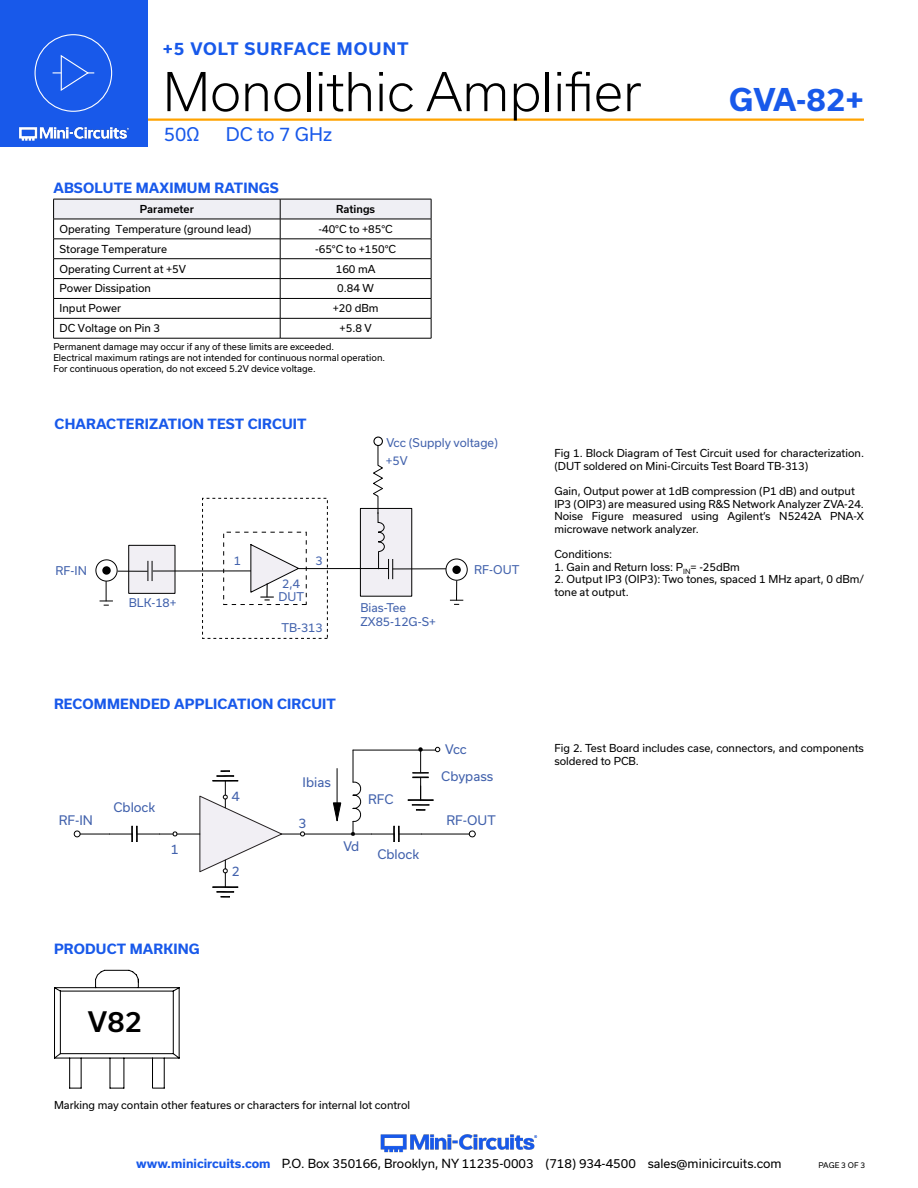
<style>
.page{position:relative;width:918px;height:1188px;background:#fff}
.page>*{position:absolute;margin:0;border:0;box-sizing:border-box;transform-origin:0 0}
.t1{font:300 51px "Usual";color:#000}
.t2{font:700 30px "Usual";color:#1859ea}
.t3{font:500 27px "Usual";color:#000}
.t4{font:18px "Usual";color:#1859ea}
.t5{font:700 16.5px "Usual";letter-spacing:.065em;color:#1859ea}
.Blue_Headers{font:700 13.5px "Usual";letter-spacing:.015em;color:#1859ea}
.t6{font:12.6px/26.7px "Usual";color:#4161ac}
.t7{font:12px "Usual";color:#000}
.t8{font:11.55px/13.8px "Usual";color:#4363ad}
.Figure_text{font:10.5px/12.6px "Usual";color:#000}
.Table_Body_Left_Justified{font:10.5px "Usual";color:#000}
.Table_Body_Center{font:10.5px "Usual";color:#000}
.Table_Header_Center{font:500 10.5px "Usual";color:#000}
.Notes{font:9px "Usual";color:#000}
.t9{font:7.5px "Usual";color:#000}
.s1{font-weight:700;color:#1859ea}
</style>
<div class="page">
<hr style="left:129px;top:118px;width:735px;height:3px;background:#ffa300">
<div style="left:0;top:0;width:147px;height:147px;background:#1859ea"></div>
<img style="left:19px;top:126px;width:110px;height:15px">
<div style="left:35px;top:34px;width:77px;height:78px;border:1px solid #fff;border-radius:50%"></div>
<svg style="left:53px;top:55px;width:41px;height:36px"></svg>
<img style="left:380px;top:1134px;width:158px;height:19px">
<svg style="left:53px;top:199px;width:379px;height:139px"></svg>
<hr style="left:53px;top:338px;width:227px;height:1px;background:#000">
<hr style="left:280px;top:338px;width:151px;height:1px;background:#000">
<svg style="left:54px;top:970px;width:126px;height:119px"></svg>
<div style="left:373px;top:437px;width:10px;height:9px;border:1px solid #010101;border-radius:50%"></div>
<div style="left:95px;top:559px;width:23px;height:23px;border:1px solid #010101;border-radius:50%"></div>
<div style="left:102px;top:566px;width:9px;height:9px;background:#010101;border-radius:50%"></div>
<svg style="left:100px;top:581px;width:13px;height:25px"></svg>
<div style="left:446px;top:559px;width:22px;height:22px;border:1px solid #010101;border-radius:50%"></div>
<svg style="left:450px;top:581px;width:13px;height:24px"></svg>
<div style="left:360px;top:508px;width:52px;height:88px;background:#f1eff4"></div>
<div style="left:360px;top:508px;width:52px;height:89px;border:1px solid #010101"></div>
<hr style="left:299px;top:568px;width:89px;height:1px;background:#010101">
<div style="left:129px;top:545px;width:46px;height:48px;background:#f1eff4"></div>
<div style="left:128px;top:545px;width:47px;height:49px;border:1px solid #010101"></div>
<hr style="left:118px;top:571px;width:30px;height:1px;background:#010101">
<svg style="left:148px;top:561px;width:5px;height:20px"></svg>
<div style="left:452px;top:565px;width:9px;height:9px;background:#010101;border-radius:50%"></div>
<div style="left:202px;top:498px;width:126px;height:141px;border:1px dashed #010101"></div>
<svg style="left:250px;top:544px;width:50px;height:56px"></svg>
<hr style="left:393px;top:568px;width:53px;height:1px;background:#010101">
<hr style="left:153px;top:571px;width:98px;height:1px;background:#010101">
<svg style="left:372px;top:445px;width:21px;height:134px"></svg>
<hr style="left:422px;top:834px;width:47px;height:1px;background:#000">
<hr style="left:80px;top:834px;width:30px;height:1px;background:#000">
<svg style="left:371px;top:826px;width:51px;height:16px"></svg>
<hr style="left:305px;top:834px;width:66px;height:1px;background:#000">
<hr style="left:353px;top:750px;width:1px;height:32px;background:#000">
<svg style="left:351px;top:781px;width:12px;height:55px"></svg>
<svg style="left:73px;top:830px;width:8px;height:8px"></svg>
<svg style="left:110px;top:770px;width:196px;height:127px"></svg>
<svg style="left:468px;top:830px;width:8px;height:8px"></svg>
<svg style="left:333px;top:802px;width:9px;height:20px"></svg>
<hr style="left:337px;top:769px;width:1px;height:34px;background:#000">
<hr style="left:353px;top:750px;width:83px;height:1px;background:#000">
<svg style="left:408px;top:747px;width:32px;height:64px"></svg>
<h3 class="t5" style="left:163px;top:40px;width:247px">+5 VOLT SURFACE MOUNT</h3>
<h1 class="t1" style="left:163px;top:63px;width:480px">Monolithic Amplifier</h1>
<h3 class="t4" style="left:164px;top:124px;width:37px">50Ω</h3>
<h3 class="t4" style="left:226px;top:124px;width:108px">DC to 7 GHz</h3>
<p class="Blue_Headers" style="left:53px;top:180px;width:227px">ABSOLUTE MAXIMUM RATINGS</p>
<p class="Table_Header_Center" style="left:140px;top:203px;width:56px">Parameter</p>
<p class="Table_Header_Center" style="left:336px;top:203px;width:41px">Ratings</p>
<p class="Table_Body_Left_Justified" style="left:60px;top:223px;width:193px">Operating Temperature (ground lead)</p>
<p class="Table_Body_Center" style="left:318px;top:223px;width:76px">-40°C to +85°C</p>
<p class="Table_Body_Left_Justified" style="left:60px;top:243px;width:109px">Storage Temperature</p>
<p class="Table_Body_Center" style="left:315px;top:243px;width:83px">-65°C to +150°C</p>
<p class="Table_Body_Left_Justified" style="left:60px;top:263px;width:128px">Operating Current at +5V</p>
<p class="Table_Body_Center" style="left:336px;top:263px;width:41px">160 mA</p>
<p class="Table_Body_Left_Justified" style="left:60px;top:282px;width:93px">Power Dissipation</p>
<p class="Table_Body_Center" style="left:337px;top:282px;width:38px">0.84 W</p>
<p class="Table_Body_Left_Justified" style="left:60px;top:302px;width:63px">Input Power</p>
<p class="Table_Body_Center" style="left:333px;top:302px;width:47px">+20 dBm</p>
<p class="Table_Body_Left_Justified" style="left:60px;top:322px;width:102px">DC Voltage on Pin 3</p>
<p class="Table_Body_Center" style="left:340px;top:322px;width:34px">+5.8 V</p>
<p class="Notes" style="left:53px;top:341px;width:282px">Permanent damage may occur if any of these limits are exceeded.</p>
<p class="Notes" style="left:53px;top:352px;width:333px">Electrical maximum ratings are not intended for continuous normal operation.</p>
<p class="Notes" style="left:53px;top:363px;width:264px">For continuous operation, do not exceed 5.2V device voltage.</p>
<p class="Blue_Headers" style="left:55px;top:416px;width:254px">CHARACTERIZATION TEST CIRCUIT</p>
<h2 class="t2" style="left:729px;top:83px;width:136px">GVA-82+</h2>
<p class="t8" style="left:386px;top:436px;width:113px">Vcc (Supply voltage)</p>
<p class="t8" style="left:386px;top:454px;width:23px">+5V</p>
<p class="t8" style="left:315px;top:554px;width:9px">3</p>
<p class="t8" style="left:234px;top:554px;width:9px">1</p>
<p class="t8" style="left:56px;top:563px;width:33px">RF-IN</p>
<p class="t8" style="left:474px;top:562px;width:47px">RF-OUT</p>
<p class="t8" style="left:129px;top:596px;width:49px">BLK-18+</p>
<p class="t8" style="left:282px;top:577px;width:19px">2,4</p>
<p class="t8" style="left:278px;top:590px;width:27px">DUT</p>
<p class="t8" style="left:281px;top:621px;width:43px">TB-313</p>
<p class="t8" style="left:360px;top:601px;width:77px">Bias-Tee<br>ZX85-12G-S+</p>
<p class="Blue_Headers" style="left:54px;top:697px;width:284px">RECOMMENDED APPLICATION CIRCUIT</p>
<p class="t6" style="left:114px;top:794px;width:43px">Cblock</p>
<p class="t6" style="left:232px;top:783px;width:9px">4</p>
<p class="t6" style="left:303px;top:769px;width:30px">Ibias</p>
<p class="t6" style="left:368px;top:785px;width:27px">RFC</p>
<p class="t6" style="left:441px;top:736px;width:54px;text-indent:4px">Vcc<br>Cbypass</p>
<p class="t6" style="left:59px;top:807px;width:36px">RF-IN</p>
<p class="t6" style="left:171px;top:836px;width:9px">1</p>
<p class="Blue_Headers" style="left:54px;top:941px;width:147px">PRODUCT MARKING</p>
<p class="t3" style="left:88px;top:1007px;width:56px">V82</p>
<p class="t6" style="left:232px;top:858px;width:9px">2</p>
<p class="t6" style="left:298px;top:810px;width:9px">3</p>
<p class="t6" style="left:446px;top:807px;width:51px">RF-OUT</p>
<p class="t6" style="left:344px;top:833px;width:17px">Vd</p>
<p class="t6" style="left:377px;top:841px;width:43px">Cblock</p>
<p class="Figure_text" style="left:54px;top:1098px;width:358px">Marking may contain other features or characters for internal lot control</p>
<p class="Figure_text" style="left:554px;top:447px;width:311px">Fig 1. Block Diagram of Test Circuit used for characterization. (DUT soldered on Mini-Circuits Test Board TB-313)</p>
<p class="Figure_text" style="left:554px;top:485px;width:311px">Gain, Output power at 1dB compression (P1 dB) and output<br>IP3 (OIP3) are measured using R&amp;S Network Analyzer ZVA-24.</p>
<p class="Figure_text" style="left:554px;top:510px;width:311px">Noise Figure measured using Agilent’s N5242A PNA-X microwave network analyzer.</p>
<p class="Figure_text" style="left:554px;top:548px;width:59px">Conditions:</p>
<p class="Figure_text" style="left:554px;top:560px;width:187px">1. Gain and Return loss: P<sub>IN</sub>= -25dBm</p>
<p class="Figure_text" style="left:554px;top:573px;width:311px">2. Output IP3 (OIP3): Two tones, spaced 1 MHz apart, 0 dBm/ tone at output.</p>
<p class="Figure_text" style="left:554px;top:742px;width:311px">Fig 2. Test Board includes case, connectors, and components soldered to PCB.</p>
<p class="t7" style="left:136px;top:1157px;width:647px"><span class="s1">www.minicircuits.com</span> P.O. Box 350166, Brooklyn, NY 11235-0003 (718) 934-4500 sales@minicircuits.com</p>
<p class="t9" style="left:819px;top:1161px;width:48px">PAGE 3 OF 3</p>
</div>
